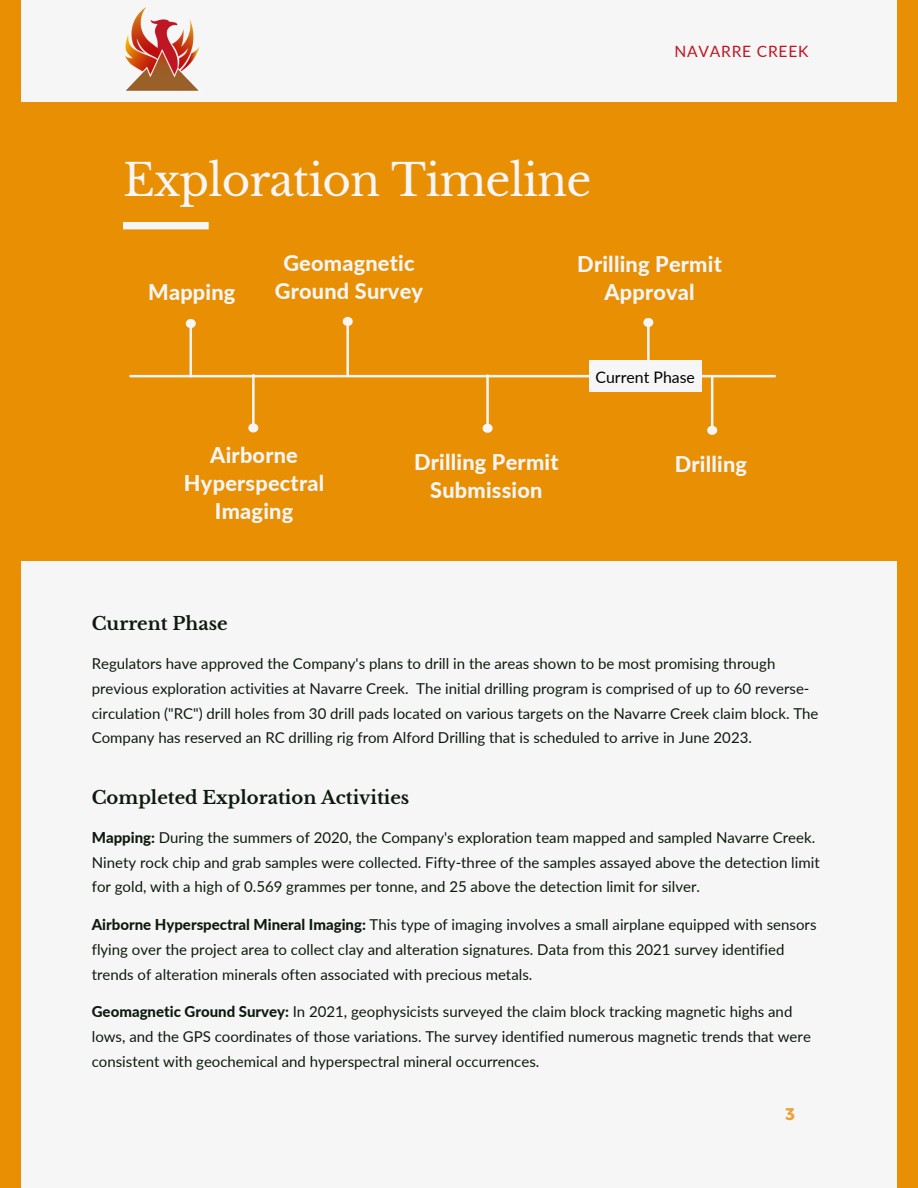
<style>
.page{position:relative;width:918px;height:1188px;background:#e88f04}
.page>*{position:absolute;margin:0;border:0;box-sizing:border-box;transform-origin:0 0}
.t1{font:43.8px "Libre Baskerville";letter-spacing:-.02em;color:#f6f6f6}
.t2{font:800 21.75px/28.2px "Lato";letter-spacing:.01em;color:#f6f6f6;text-align:center}
.t3{font:700 18px "Libre Baskerville";color:#0e1a0e}
.t4{font:700 16.95px "Montserrat";color:#ed9f35}
.t5{font:15.9px "Lato";color:#000}
.t6{font:15.6px "Lato";letter-spacing:.05em;color:#be1623}
.t7{font:15px/24.8px "Lato";color:#0e1a0e}
.s1{font-weight:800}
</style>
<div class="page">
<div style="left:21px;top:0;width:876px;height:101px;background:#f6f6f6"></div>
<div style="left:123px;top:222px;width:86px;height:7px;background:#f6f6f6"></div>
<div style="left:21px;top:561px;width:876px;height:627px;background:#f6f6f6"></div>
<img style="left:125px;top:7px;width:75px;height:84px">
<hr style="left:130px;top:375px;width:645px;height:2px;background:#f6f6f6">
<hr style="left:190px;top:328px;width:2px;height:48px;background:#f6f6f6">
<svg style="left:185px;top:319px;width:11px;height:11px"></svg>
<hr style="left:347px;top:326px;width:2px;height:48px;background:#f6f6f6">
<svg style="left:342px;top:316px;width:11px;height:12px"></svg>
<hr style="left:647px;top:327px;width:3px;height:48px;background:#f6f6f6">
<svg style="left:643px;top:318px;width:11px;height:11px"></svg>
<hr style="left:252px;top:375px;width:3px;height:48px;background:#f6f6f6">
<svg style="left:248px;top:422px;width:11px;height:11px"></svg>
<hr style="left:486px;top:375px;width:3px;height:49px;background:#f6f6f6">
<svg style="left:482px;top:422px;width:11px;height:11px"></svg>
<hr style="left:711px;top:377px;width:2px;height:49px;background:#f6f6f6">
<svg style="left:707px;top:424px;width:11px;height:11px"></svg>
<div style="left:589px;top:360px;width:112px;height:32px;background:#f6f6f6"></div>
<h1 class="t1" style="left:123px;top:153px;width:470px">Exploration Timeline</h1>
<p class="t6" style="left:674px;top:41px;width:135px">NAVARRE CREEK</p>
<h2 class="t2" style="left:148px;top:278px;width:89px">Mapping</h2>
<h2 class="t2" style="left:275px;top:249px;width:150px">Geomagnetic<br>Ground Survey</h2>
<h2 class="t2" style="left:577px;top:250px;width:146px">Drilling Permit<br>Approval</h2>
<p class="t5" style="left:596px;top:367px;width:101px">Current Phase</p>
<h2 class="t2" style="left:184px;top:440px;width:142px">Airborne<br>Hyperspectral<br>Imaging</h2>
<h2 class="t2" style="left:414px;top:447px;width:146px">Drilling Permit<br>Submission</h2>
<h2 class="t2" style="left:675px;top:449px;width:74px">Drilling</h2>
<p class="t3" style="left:92px;top:613px;width:137px">Current Phase</p>
<p class="t7" style="left:92px;top:651px;width:728px">Regulators have approved the Company's plans to drill in the areas shown to be most promising through previous exploration activities at Navarre Creek. The initial drilling program is comprised of up to 60 reverse&shy;circulation ("RC") drill holes from 30 drill pads located on various targets on the Navarre Creek claim block. The Company has reserved an RC drilling rig from Alford Drilling that is scheduled to arrive in June 2023.</p>
<p class="t3" style="left:92px;top:787px;width:319px">Completed Exploration Activities</p>
<p class="t7" style="left:92px;top:825px;width:729px"><span class="s1">Mapping:</span> During the summers of 2020, the Company's exploration team mapped and sampled Navarre Creek.<br>Ninety rock chip and grab samples were collected. Fifty-three of the samples assayed above the detection limit for gold, with a high of 0.569 grammes per tonne, and 25 above the detection limit for silver.</p>
<p class="t7" style="left:92px;top:912px;width:726px"><span class="s1">Airborne Hyperspectral Mineral Imaging:</span> This type of imaging involves a small airplane equipped with sensors flying over the project area to collect clay and alteration signatures. Data from this 2021 survey identified trends of alteration minerals often associated with precious metals.</p>
<p class="t7" style="left:92px;top:999px;width:721px"><span class="s1">Geomagnetic Ground Survey:</span> In 2021, geophysicists surveyed the claim block tracking magnetic highs and lows, and the GPS coordinates of those variations. The survey identified numerous magnetic trends that were consistent with geochemical and hyperspectral mineral occurrences.</p>
<p class="t4" style="left:786px;top:1103px;width:11px">3</p>
</div>
